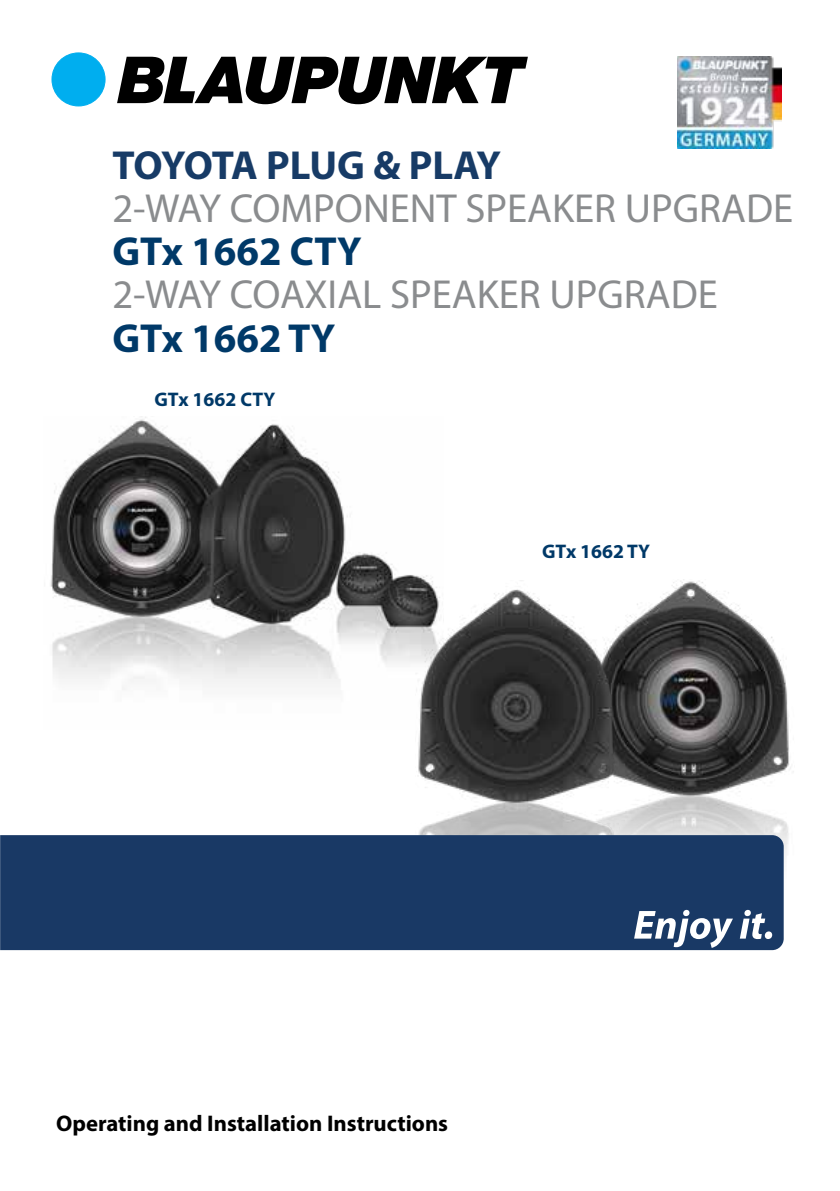
<style>
.page{position:relative;width:840px;height:1191px;background:#fff}
.page>*{position:absolute;margin:0;border:0;box-sizing:border-box;transform-origin:0 0}
.t1{font:40.6px "Myriad Pro";color:#8a8c8e}
.t2{font:700 40.6px "Myriad Pro";color:#003968}
.t3{font:700 40.6px "Myriad Pro";letter-spacing:-.03em;color:#173b66}
.t4{font:700 22.6px "Myriad Pro";color:#000}
.t5{font:700 19.8px "Myriad Pro";color:#003968}
</style>
<div class="page">
<img style="left:50px;top:416px;width:383px;height:274px">
<img style="left:619px;top:579px;width:175px;height:332px">
<img style="left:415px;top:580px;width:204px;height:255px">
<div style="left:0;top:835px;width:783px;height:115px;background:#193965"></div>
<svg style="left:633px;top:910px;width:99px;height:38px"></svg>
<svg style="left:739px;top:910px;width:25px;height:29px"></svg>
<div style="left:764px;top:931px;width:7px;height:8px;background:#fff;border-radius:50%"></div>
<img style="left:677px;top:57px;width:103px;height:91px">
<div style="left:52px;top:53px;width:53px;height:53px;background:#00aeef;border-radius:50%"></div>
<div style="left:52px;top:53px;width:53px;height:53px;border:1px solid #00aeef;border-radius:50%"></div>
<svg style="left:117px;top:57px;width:410px;height:47px"></svg>
<p class="t3" style="left:112px;top:139px;width:390px">TOYOTA PLUG &amp; PLAY</p>
<p class="t1" style="left:112px;top:183px;width:682px">2-WAY COMPONENT SPEAKER UPGRADE</p>
<p class="t2" style="left:112px;top:225px;width:251px">GTx 1662 CTY</p>
<p class="t1" style="left:112px;top:270px;width:606px">2-WAY COAXIAL SPEAKER UPGRADE</p>
<p class="t2" style="left:112px;top:311px;width:224px">GTx 1662 TY</p>
<p class="t5" style="left:154px;top:387px;width:122px">GTx 1662 CTY</p>
<p class="t5" style="left:541px;top:539px;width:110px">GTx 1662 TY</p>
<p class="t4" style="left:56px;top:1108px;width:393px">Operating and Installation Instructions</p>
</div>
